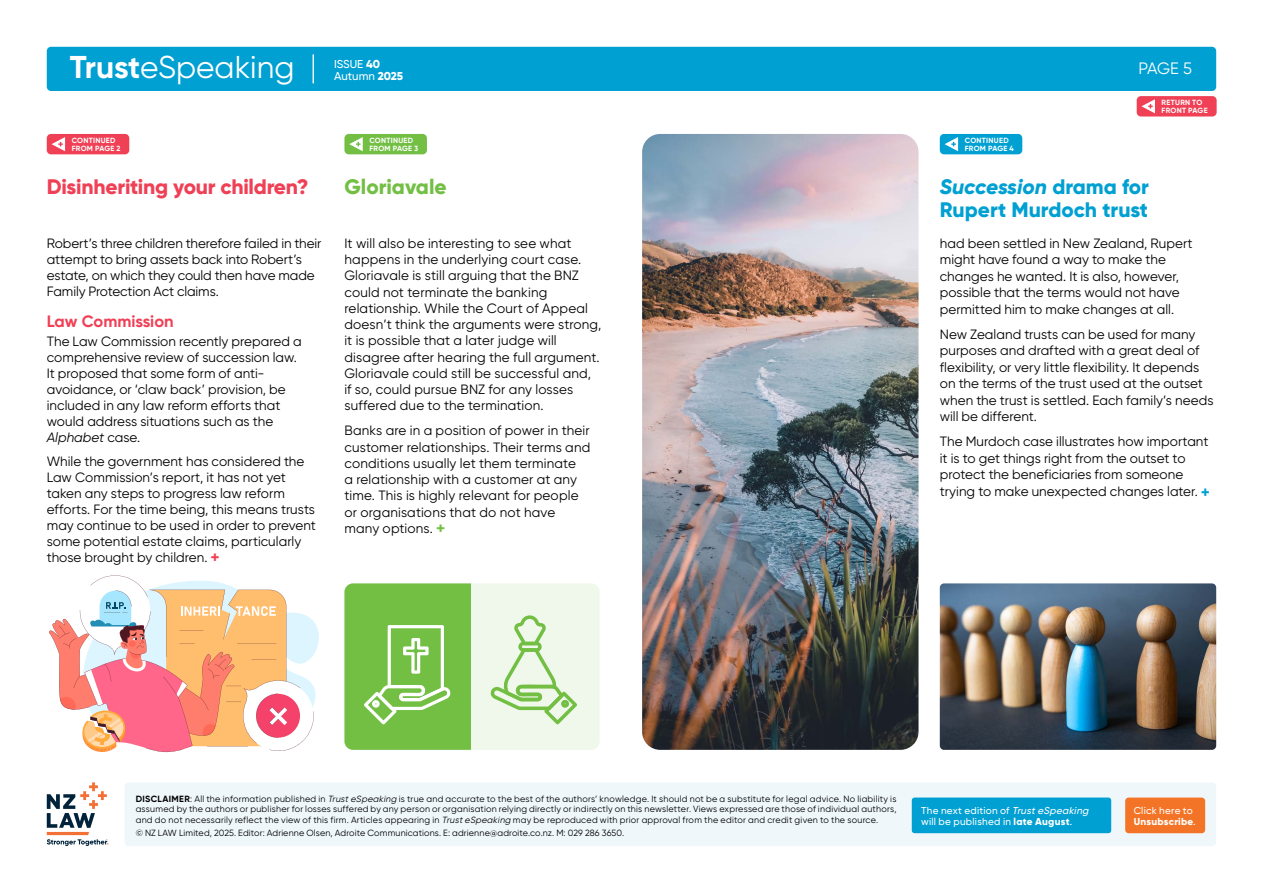
<style>
.page{position:relative;width:1263px;height:893px;background:#fff}
.page>*{position:absolute;margin:0;border:0;box-sizing:border-box;transform-origin:0 0}
.t1{font:31.5px "Gilroy";color:#fff}
.t2{font:800 21px/22.5px "Gilroy";color:#00a0d2}
.t3{font:800 21px "Gilroy";letter-spacing:-.01em;color:#ef4056}
.t4{font:800 21px "Gilroy";color:#72bf44}
.t5{font:700 16.5px "Gilroy";color:#ef4056}
.t6{font:16.5px "Gilroy";color:#fff}
.t7{font:13.5px/16.4px "Gilroy";letter-spacing:.005em;color:#000}
.t8{font:500 11.4px/12.5px "Gilroy";color:#fff}
.t9{font:500 10.05px/10.9px "Gilroy";letter-spacing:.025em;color:#fff}
.t10{font:9px/10.5px "Gilroy";letter-spacing:.015em;color:#000;text-align:justify}
.t11{font:700 7.5px/7.5px "Gilroy";letter-spacing:.035em;color:#fff}
.s1{font-weight:700}
.s2{font-weight:800}
.s3{font-style:italic}
.s4{font-weight:700;font-size:16.5px;color:#ef4056}
.s5{font-weight:700;font-size:16.5px;color:#72bf44}
.s6{font-weight:700;font-size:16.5px;color:#00a0d2}
</style>
<div class="page">
<div style="left:47px;top:47px;width:1169px;height:44px;background:#00a0d2;border-radius:4px"></div>
<div style="left:1137px;top:96px;width:79px;height:21px;background:#ef4056;border-radius:4px"></div>
<svg style="left:1141px;top:99px;width:14px;height:14px"></svg>
<svg style="left:313px;top:55px;width:1px;height:28px"></svg>
<div style="left:125px;top:782px;width:1091px;height:64px;background:#eff7fb;border-radius:4px"></div>
<div style="left:912px;top:797px;width:199px;height:36px;background:#00a0d2;border-radius:3px"></div>
<svg style="left:47px;top:782px;width:61px;height:64px"></svg>
<div style="left:1125px;top:798px;width:80px;height:35px;background:#f47427;border-radius:3px"></div>
<div style="left:940px;top:134px;width:82px;height:20px;background:#00a0d2;border-radius:4px"></div>
<svg style="left:944px;top:137px;width:14px;height:14px"></svg>
<div style="left:344px;top:134px;width:83px;height:20px;background:#72bf44;border-radius:4px"></div>
<svg style="left:349px;top:137px;width:14px;height:14px"></svg>
<div style="left:47px;top:134px;width:82px;height:20px;background:#ef4056;border-radius:4px"></div>
<svg style="left:52px;top:137px;width:13px;height:14px"></svg>
<img style="left:642px;top:134px;width:276px;height:616px">
<svg style="left:49px;top:575px;width:270px;height:178px"></svg>
<div style="left:344px;top:583px;width:256px;height:167px;background:#eff8eb;border-radius:9px"></div>
<div style="left:344px;top:583px;width:127px;height:167px;background:#72bf44"></div>
<svg style="left:364px;top:625px;width:87px;height:99px"></svg>
<svg style="left:490px;top:615px;width:87px;height:109px"></svg>
<img style="left:940px;top:583px;width:276px;height:167px">
<h1 class="t1" style="left:70px;top:48px;width:226px"><span class="s1">Trust</span>eSpeaking</h1>
<p class="t6" style="left:1138px;top:58px;width:55px">PAGE 5</p>
<p class="t11" style="left:1161px;top:99px;width:48px">RETURN TO<br>FRONT PAGE</p>
<p class="t8" style="left:334px;top:57px;width:71px">ISSUE <span class="s2">40<br></span>Autumn <span class="s2">2025</span></p>
<p class="t11" style="left:72px;top:137px;width:50px">CONTINUED<br>FROM PAGE 2</p>
<p class="t11" style="left:369px;top:137px;width:50px">CONTINUED<br>FROM PAGE 3</p>
<p class="t11" style="left:965px;top:137px;width:51px">CONTINUED<br>FROM PAGE 4</p>
<h2 class="t3" style="left:47px;top:174px;width:263px">Disinheriting your children?</h2>
<h2 class="t4" style="left:344px;top:174px;width:104px">Gloriavale</h2>
<h2 class="t2" style="left:940px;top:175px;width:211px"><span class="s3">Succession</span> drama for<br>Rupert Murdoch trust</h2>
<p class="t7" style="left:47px;top:235px;width:276px;line-height:15.9px">Robert’s three children therefore failed in their attempt to bring assets back into Robert’s estate, on which they could then have made Family Protection Act claims.</p>
<p class="t5" style="left:47px;top:311px;width:128px">Law Commission</p>
<p class="t7" style="left:47px;top:333px;width:256px;line-height:15.9px">The Law Commission recently prepared a comprehensive review of succession law.<br>It proposed that some form of anti&shy;avoidance, or ‘claw back’ provision, be included in any law reform efforts that would address situations such as the <span class="s3">Alphabet</span> case.</p>
<p class="t7" style="left:47px;top:453px;width:271px;line-height:15.9px">While the government has considered the Law Commission’s report, it has not yet taken any steps to progress law reform efforts. For the time being, this means trusts may continue to be used in order to prevent some potential estate claims, particularly those brought by children. <span class="s4">+</span></p>
<p class="t7" style="left:344px;top:235px;width:259px">It will also be interesting to see what happens in the underlying court case.<br>Gloriavale is still arguing that the BNZ could not terminate the banking relationship. While the Court of Appeal doesn’t think the arguments were strong, it is possible that a later judge will disagree after hearing the full argument.<br>Gloriavale could still be successful and, if so, could pursue BNZ for any losses suffered due to the termination.</p>
<p class="t7" style="left:344px;top:422px;width:247px">Banks are in a position of power in their customer relationships. Their terms and conditions usually let them terminate<br>a relationship with a customer at any time. This is highly relevant for people or organisations that do not have many options. <span class="s5">+</span></p>
<p class="t7" style="left:940px;top:235px;width:254px">had been settled in New Zealand, Rupert might have found a way to make the changes he wanted. It is also, however, possible that the terms would not have permitted him to make changes at all.</p>
<p class="t7" style="left:940px;top:326px;width:275px">New Zealand trusts can be used for many purposes and drafted with a great deal of flexibility, or very little flexibility. It depends on the terms of the trust used at the outset when the trust is settled. Each family’s needs will be different.</p>
<p class="t7" style="left:940px;top:433px;width:272px">The Murdoch case illustrates how important it is to get things right from the outset to protect the beneficiaries from someone trying to make unexpected changes later. <span class="s6">+</span></p>
<p class="t10" style="left:136px;top:793px;width:762px"><span class="s1">DISCLAIMER</span>: All the information published in <span class="s3">TrusteSpeaking</span> is true and accurate to the best of the authors’ knowledge. It should not be a substitute for legal advice. No liability is assumed by the authors or publisher for losses suffered by any person or organisation relying directly or indirectly on this newsletter. Views expressed are those of individual authors, and do not necessarily reflect the view of this firm. Articles appearing in <span class="s3">TrusteSpeaking</span> may be reproduced with prior approval from the editor and credit given to the source.</p>
<p class="t10" style="left:136px;top:828px;width:490px">© NZ LAW Limited, 2025. Editor: Adrienne Olsen, Adroite Communications. E: adrienne@adroite.co.nz. M: 029 286 3650.</p>
<p class="t9" style="left:921px;top:804px;width:171px">The next edition of <span class="s3">TrusteSpeaking </span>will be published in <span class="s2">late August</span>.</p>
<p class="t9" style="left:1134px;top:804px;width:64px">Click here to<br><span class="s2">Unsubscribe</span>.</p>
</div>
